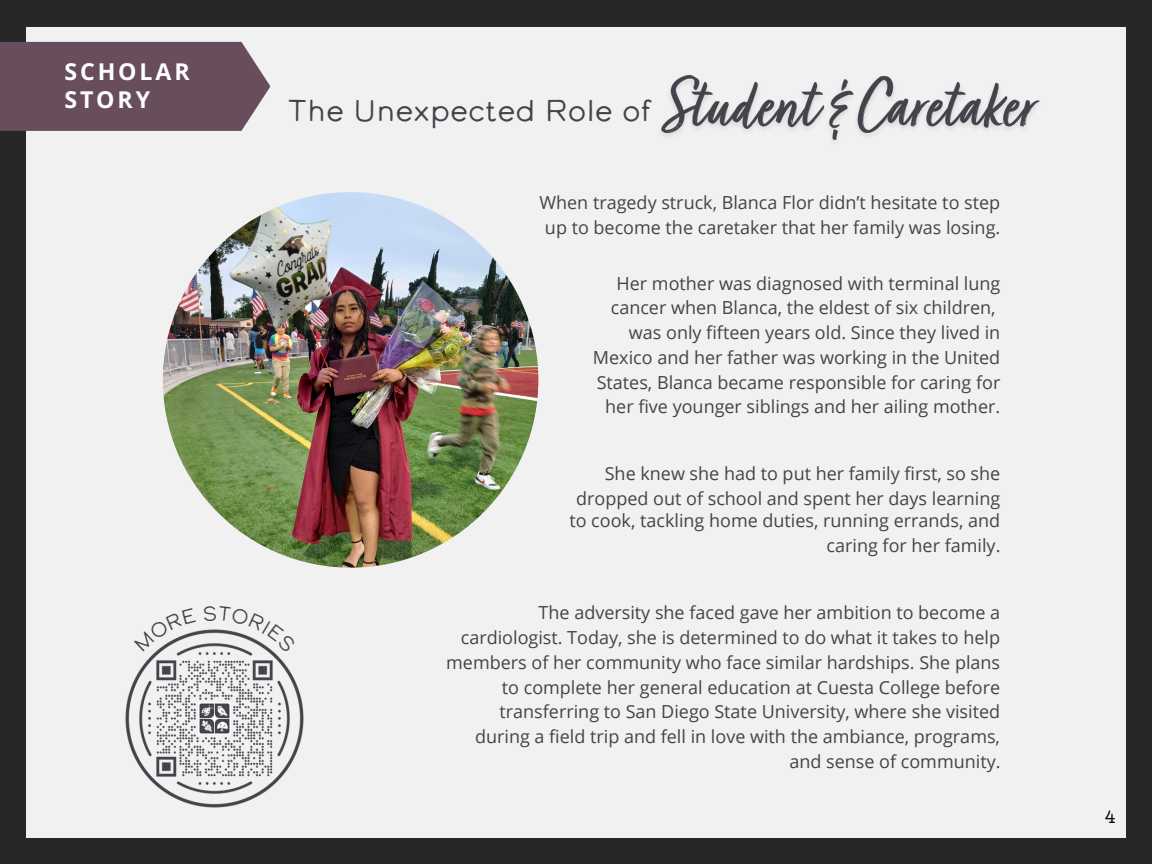
<style>
.page{position:relative;width:1152px;height:864px;background:#272727}
.page>*{position:absolute;margin:0;border:0;box-sizing:border-box;transform-origin:0 0}
.t1{font:30px "Calder LC";color:#43444b}
.t2{font:700 23.1px/28.2px "Open Sans";letter-spacing:.125em;color:#fff}
.t3{font:18px/24.8px "Open Sans";color:#43444b;text-align:right}
.t4{font:18px "Calder LC";color:#000}
</style>
<div class="page">
<div style="left:26px;top:27px;width:1100px;height:810px;background:#f1f1f1"></div>
<img style="left:661px;top:75px;width:379px;height:66px">
<img style="left:163px;top:192px;width:376px;height:376px">
<img style="left:126px;top:630px;width:177px;height:178px">
<div style="left:0;top:42px;width:270px;height:89px;background:#684e5c"></div>
<svg style="left:134px;top:630px;width:62px;height:22px"></svg>
<svg style="left:204px;top:629px;width:92px;height:23px"></svg>
<p class="t2" style="left:64px;top:57px;width:127px">SCHOLAR<br>STORY</p>
<p class="t1" style="left:287px;top:98px;width:367px">The Unexpected Role of</p>
<p class="t3" style="left:540px;top:190px;width:462px;text-align:center">When tragedy struck, Blanca Flor didn’t hesitate to step up to become the caretaker that her family was losing.</p>
<p class="t3" style="left:611px;top:270px;width:391px;text-align:center">Her mother was diagnosed with terminal lung cancer when Blanca, the eldest of six children,</p>
<p class="t3" style="left:593px;top:320px;width:409px">was only fifteen years old. Since they lived in Mexico and her father was working in the United States, Blanca became responsible for caring for her five younger siblings and her ailing mother.</p>
<p class="t3" style="left:576px;top:461px;width:426px">She knew she had to put her family first, so she dropped out of school and spent her days learning</p>
<p class="t3" style="left:569px;top:508px;width:433px">to cook, tackling home duties, running errands, and caring for her family.</p>
<p class="t3" style="left:446px;top:600px;width:556px">The adversity she faced gave her ambition to become a cardiologist. Today, she is determined to do what it takes to help members of her community who face similar hardships. She plans to complete her general education at Cuesta College before transferring to San Diego State University, where she visited during a field trip and fell in love with the ambiance, programs, and sense of community.</p>
<p class="t4" style="left:1104px;top:809px;width:13px">4</p>
</div>
